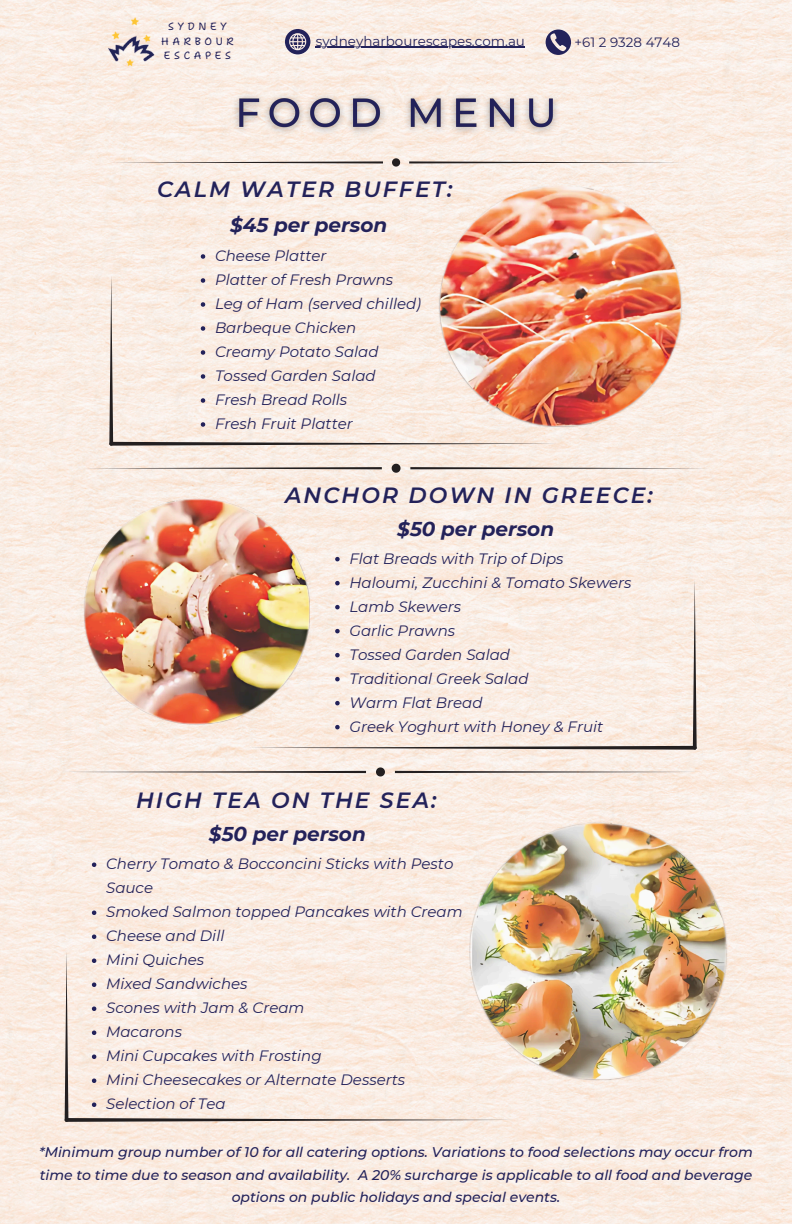
<style>
.page{position:relative;width:792px;height:1224px;background:#fff}
.page>*{position:absolute;margin:0;border:0;box-sizing:border-box;transform-origin:0 0}
.t1{font:italic 600 22px "Montserrat";letter-spacing:.095em;color:#23225a}
.t2{font:italic 700 20px "Montserrat";color:#23225a}
.t3{font:italic 15px/24px "Montserrat";color:#23225a}
.t4{font:italic 500 14px/22.5px "Montserrat";color:#23225a;text-align:center}
.t5{font:13.5px "Montserrat";color:#23225a}
.t6{font:10.5px/14.2px "Shantell Sans";letter-spacing:.345em;color:#23225a;text-align:center}
</style>
<div class="page">
<img style="left:0;top:0;width:792px;height:1224px">
<img style="left:108px;top:14px;width:50px;height:56px">
<hr style="left:316px;top:47px;width:209px;height:1px;background:#23225a">
<svg style="left:546px;top:30px;width:25px;height:25px"></svg>
<svg style="left:285px;top:29px;width:25px;height:25px"></svg>
<img style="left:227px;top:87px;width:339px;height:53px">
<svg style="left:409px;top:161px;width:274px;height:2px"></svg>
<svg style="left:109px;top:161px;width:274px;height:2px"></svg>
<svg style="left:392px;top:158px;width:8px;height:9px"></svg>
<svg style="left:201px;top:254px;width:4px;height:5px"></svg>
<svg style="left:109px;top:275px;width:449px;height:171px;background:#f5e8df"></svg>
<img style="left:438px;top:185px;width:245px;height:243px">
<svg style="left:410px;top:467px;width:299px;height:2px"></svg>
<svg style="left:83px;top:467px;width:299px;height:2px"></svg>
<svg style="left:392px;top:464px;width:9px;height:9px"></svg>
<svg style="left:335px;top:557px;width:5px;height:4px"></svg>
<svg style="left:248px;top:579px;width:449px;height:171px;background:#f6e8df"></svg>
<img style="left:83px;top:498px;width:226px;height:228px">
<svg style="left:395px;top:771px;width:302px;height:2px"></svg>
<svg style="left:64px;top:771px;width:302px;height:2px"></svg>
<svg style="left:376px;top:767px;width:9px;height:9px"></svg>
<svg style="left:92px;top:863px;width:4px;height:4px"></svg>
<svg style="left:92px;top:911px;width:4px;height:4px"></svg>
<svg style="left:92px;top:935px;width:4px;height:4px"></svg>
<svg style="left:64px;top:952px;width:449px;height:170px;background:#f6e8de"></svg>
<img style="left:469px;top:822px;width:260px;height:259px">
<p class="t6" style="left:161px;top:20px;width:73px">SYDNEY<br>HARBOUR<br>ESCAPES</p>
<p class="t5" style="left:316px;top:33px;width:211px">sydneyharbourescapes.com.au</p>
<h5 class="t5" style="left:575px;top:34px;width:107px">+61 2 9328 4748</h5>
<h5 class="t1" style="left:157px;top:176px;width:297px">CALM WATER BUFFET:</h5>
<h5 class="t2" style="left:230px;top:213px;width:159px">$45 per person</h5>
<p class="t3" style="left:215px;top:244px;width:113px">Cheese Platter</p>
<h2 class="t3" style="left:215px;top:268px;width:180px">Platter of Fresh Prawns</h2>
<p class="t3" style="left:215px;top:292px;width:208px">Leg of Ham (served chilled)</p>
<p class="t3" style="left:215px;top:316px;width:143px">Barbeque Chicken</p>
<p class="t3" style="left:215px;top:340px;width:165px">Creamy Potato Salad</p>
<p class="t3" style="left:215px;top:364px;width:162px">Tossed Garden Salad</p>
<p class="t3" style="left:215px;top:388px;width:134px">Fresh Bread Rolls</p>
<p class="t3" style="left:215px;top:412px;width:139px">Fresh Fruit Platter</p>
<p class="t1" style="left:285px;top:481px;width:369px">ANCHOR DOWN IN GREECE:</p>
<p class="t2" style="left:397px;top:516px;width:158px">$50 per person</p>
<p class="t3" style="left:349px;top:546px;width:216px">Flat Breads with Trip of Dips</p>
<p class="t3" style="left:349px;top:570px;width:284px">Haloumi, Zucchini &amp; Tomato Skewers</p>
<p class="t3" style="left:349px;top:594px;width:113px">Lamb Skewers</p>
<h2 class="t3" style="left:349px;top:618px;width:107px">Garlic Prawns</h2>
<p class="t3" style="left:349px;top:642px;width:162px">Tossed Garden Salad</p>
<p class="t3" style="left:349px;top:666px;width:181px">Traditional Greek Salad</p>
<p class="t3" style="left:349px;top:690px;width:135px">Warm Flat Bread</p>
<p class="t3" style="left:349px;top:714px;width:255px">Greek Yoghurt with Honey &amp; Fruit</p>
<p class="t1" style="left:136px;top:787px;width:302px">HIGH TEA ON THE SEA:</p>
<p class="t2" style="left:209px;top:822px;width:158px">$50 per person</p>
<p class="t3" style="left:106px;top:852px;width:349px">Cherry Tomato &amp; Bocconcini Sticks with Pesto<br>Sauce</p>
<p class="t3" style="left:106px;top:900px;width:358px">Smoked Salmon topped Pancakes with Cream</p>
<p class="t3" style="left:106px;top:924px;width:120px">Cheese and Dill</p>
<p class="t3" style="left:106px;top:948px;width:100px">Mini Quiches</p>
<p class="t3" style="left:106px;top:972px;width:143px">Mixed Sandwiches</p>
<h2 class="t3" style="left:106px;top:996px;width:200px">Scones with Jam &amp; Cream</h2>
<p class="t3" style="left:106px;top:1020px;width:78px">Macarons</p>
<p class="t3" style="left:106px;top:1044px;width:217px">Mini Cupcakes with Frosting</p>
<p class="t3" style="left:106px;top:1068px;width:301px">Mini Cheesecakes or Alternate Desserts</p>
<p class="t3" style="left:106px;top:1092px;width:121px">Selection of Tea</p>
<p class="t4" style="left:39px;top:1141px;width:715px">*Minimum group number of 10 for all catering options. Variations to food selections may occur from time to time due to season and availability. A 20% surcharge is applicable to all food and beverage options on public holidays and special events.</p>
</div>
